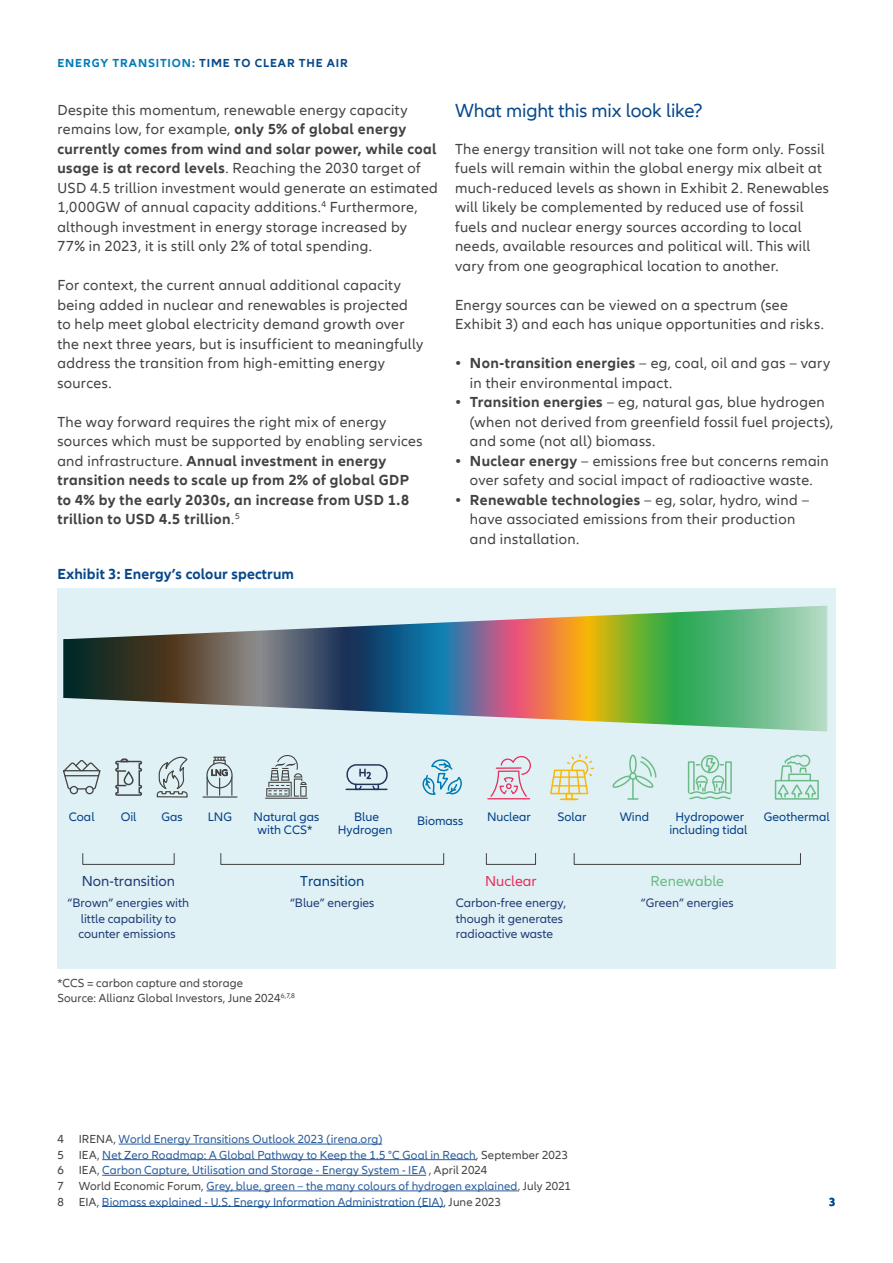
<style>
.page{position:relative;width:893px;height:1263px;background:#fff}
.page>*{position:absolute;margin:0;border:0;box-sizing:border-box;transform-origin:0 0}
.t1{font:19.5px "Allianz Neo";letter-spacing:-.01em;color:#06488a}
.t2{font:15px/19.5px "Allianz Neo";letter-spacing:.025em;color:#424241}
.t3{font:700 15px/19.5px "Allianz Neo";letter-spacing:.025em;color:#424241}
.t4{font:700 15px "Allianz Neo";letter-spacing:.01em;color:#06488a}
.t5{font:15px "Allianz Neo";color:#203c76}
.t6{font:15px "Allianz Neo";color:#033f85}
.t7{font:15px "Allianz Neo";color:#6bbb87}
.t8{font:15px "Allianz Neo";color:#e7305c}
.t9{font:12.75px/15.3px "Allianz Neo";color:#203c76;text-align:center}
.t10{font:12.75px/13.5px "Allianz Neo";color:#033f85;text-align:center}
.t11{font:12px/15.6px "Allianz Neo";letter-spacing:.01em;color:#275b9b}
.t12{font:12px/15.6px "Allianz Neo";letter-spacing:.01em;color:#424241}
.t13{font:700 12px "Allianz Neo";letter-spacing:.075em;color:#007bb5}
.t14{font:700 12px "Allianz Neo";color:#06488a}
.s1{color:#06488a}
.s2{font-weight:700}
.s3{font-weight:400}
.s4{color:#424241}
</style>
<div class="page">
<div style="left:57px;top:588px;width:779px;height:380px;background:#e0f1f5"></div>
<svg style="left:64px;top:606px;width:763px;height:125px"></svg>
<div style="left:775px;top:780px;width:44px;height:20px;border:1px solid #6bbb87"></div>
<svg style="left:776px;top:754px;width:41px;height:45px"></svg>
<svg style="left:687px;top:757px;width:45px;height:43px"></svg>
<div style="left:701px;top:755px;width:18px;height:18px;border:1px solid #6bbb87;border-radius:50%"></div>
<svg style="left:422px;top:759px;width:40px;height:36px"></svg>
<div style="left:346px;top:764px;width:42px;height:21px;border:1px solid #21345c;border-radius:9px"></div>
<hr style="left:346px;top:789px;width:41px;height:1px;background:#21345c">
<svg style="left:354px;top:769px;width:26px;height:22px"></svg>
<svg style="left:115px;top:758px;width:28px;height:38px"></svg>
<div style="left:70px;top:786px;width:8px;height:8px;border:1px solid #424241;border-radius:50%"></div>
<div style="left:85px;top:786px;width:9px;height:8px;border:1px solid #424241;border-radius:50%"></div>
<svg style="left:63px;top:760px;width:38px;height:30px"></svg>
<hr style="left:632px;top:779px;width:2px;height:20px;background:#6bbb87">
<div style="left:629px;top:754px;width:8px;height:20px;border:1px solid #6bbb87;border-radius:50%"></div>
<svg style="left:612px;top:755px;width:45px;height:35px"></svg>
<svg style="left:628px;top:798px;width:10px;height:2px"></svg>
<svg style="left:550px;top:755px;width:43px;height:45px"></svg>
<svg style="left:156px;top:698px;width:33px;height:167px"></svg>
<div style="left:206px;top:762px;width:27px;height:26px;border:1px solid #424241;border-radius:50%"></div>
<div style="left:213px;top:760px;width:13px;height:5px;border:1px solid #424241"></div>
<svg style="left:207px;top:769px;width:25px;height:26px"></svg>
<svg style="left:214px;top:757px;width:11px;height:3px"></svg>
<hr style="left:203px;top:796px;width:34px;height:2px;background:#424241">
<svg style="left:265px;top:755px;width:43px;height:44px"></svg>
<svg style="left:490px;top:756px;width:41px;height:41px"></svg>
<hr style="left:488px;top:798px;width:42px;height:1px;background:#e7305c">
<hr style="left:119px;top:1144px;width:263px;height:1px;background:#275b9b">
<hr style="left:102px;top:1159px;width:374px;height:1px;background:#275b9b">
<hr style="left:102px;top:1175px;width:324px;height:1px;background:#275b9b">
<hr style="left:206px;top:1190px;width:312px;height:1px;background:#275b9b">
<hr style="left:102px;top:1206px;width:341px;height:1px;background:#275b9b">
<p class="t13" style="left:57px;top:56px;width:292px">ENERGY TRANSITION: <span class="s1">TIME TO CLEAR THE AIR</span></p>
<p class="t2" style="left:57px;top:100px;width:382px">Despite this momentum, renewable energy capacity remains low, for example, <span class="s2">only 5% of global energy currently comes from wind and solar power, while coal usage is at record levels</span>. Reaching the 2030 target of USD 4.5 trillion investment would generate an estimated 1,000GW of annual capacity additions.<sup>4</sup> Furthermore, although investment in energy storage increased by 77% in 2023, it is still only 2% of total spending.</p>
<p class="t2" style="left:57px;top:276px;width:367px">For context, the current annual additional capacity being added in nuclear and renewables is projected to help meet global electricity demand growth over the next three years, but is insufficient to meaningfully address the transition from high-emitting energy sources.</p>
<p class="t3" style="left:57px;top:412px;width:367px"><span class="s3">The way forward requires the right mix of energy sources which must be supported by enabling services and infrastructure.</span> Annual investment in energy transition needs to scale up from 2% of global GDP to 4% by the early 2030s, an increase from USD 1.8 trillion to USD 4.5 trillion<span class="s3">.</span><sup>5</sup></p>
<p class="t4" style="left:57px;top:565px;width:238px">Exhibit 3: Energy’s colour spectrum</p>
<h1 class="t1" style="left:455px;top:99px;width:249px">What might this mix look like?</h1>
<p class="t2" style="left:455px;top:139px;width:376px">The energy transition will not take one form only. Fossil fuels will remain within the global energy mix albeit at much-reduced levels as shown in Exhibit 2. Renewables will likely be complemented by reduced use of fossil fuels and nuclear energy sources according to local needs, available resources and political will. This will vary from one geographical location to another.</p>
<p class="t2" style="left:455px;top:295px;width:370px">Energy sources can be viewed on a spectrum (see<br>Exhibit 3) and each has unique opportunities and risks.</p>
<p class="t2" style="left:470px;top:354px;width:362px;text-indent:-15px"><span class="s2">• Non-transition energies</span> – eg, coal, oil and gas – vary in their environmental impact.</p>
<p class="t2" style="left:470px;top:393px;width:365px;text-indent:-15px"><span class="s2">• Transition energies</span> – eg, natural gas, blue hydrogen (when not derived from greenfield fossil fuel projects), and some (not all) biomass.</p>
<p class="t2" style="left:455px;top:451px;width:375px;text-align:center"><span class="s2">• Nuclear energy</span> – emissions free but concerns remain over safety and social impact of radioactive waste.</p>
<p class="t2" style="left:470px;top:490px;width:341px;text-indent:-15px"><span class="s2">• Renewable technologies</span> – eg, solar, hydro, wind – have associated emissions from their production and installation.</p>
<p class="t10" style="left:69px;top:810px;width:27px">Coal</p>
<p class="t10" style="left:121px;top:810px;width:17px">Oil</p>
<p class="t10" style="left:162px;top:810px;width:23px">Gas</p>
<p class="t10" style="left:208px;top:810px;width:26px">LNG</p>
<p class="t10" style="left:254px;top:810px;width:67px">Natural gas</p>
<p class="t10" style="left:558px;top:810px;width:31px">Solar</p>
<p class="t10" style="left:620px;top:810px;width:31px">Wind</p>
<p class="t10" style="left:258px;top:824px;width:56px">with CCS*</p>
<p class="t10" style="left:338px;top:810px;width:56px">Blue<br>Hydrogen</p>
<p class="t10" style="left:487px;top:810px;width:45px">Nuclear</p>
<p class="t10" style="left:417px;top:814px;width:48px">Biomass</p>
<p class="t10" style="left:675px;top:810px;width:70px">Hydropower</p>
<p class="t10" style="left:764px;top:810px;width:67px">Geothermal</p>
<p class="t10" style="left:669px;top:824px;width:80px">including tidal</p>
<p class="t5" style="left:82px;top:872px;width:95px">Non-transition</p>
<p class="t9" style="left:68px;top:896px;width:123px">“Brown” energies with little capability to counter emissions</p>
<p class="t6" style="left:300px;top:872px;width:66px">Transition</p>
<p class="t9" style="left:290px;top:896px;width:86px">“Blue” energies</p>
<p class="t12" style="left:57px;top:975px;width:239px">*CCS = carbon capture and storage<br>Source: Allianz Global Investors, June 2024<sup>6,7,8</sup></p>
<p class="t8" style="left:485px;top:872px;width:53px">Nuclear</p>
<p class="t9" style="left:456px;top:896px;width:112px;text-align:left">Carbon-free energy, though it generates radioactive waste</p>
<p class="t11" style="left:57px;top:1132px;width:515px"><span class="s4">4 IRENA,</span> World Energy Transitions Outlook 2023 (irena.org)<br><span class="s4">5 IEA,</span> Net Zero Roadmap: A Global Pathway to Keep the 1.5 °C Goal in Reach<span class="s4">, September 2023<br>6 IEA,</span> Carbon Capture, Utilisation and Storage - Energy System - IEA <span class="s4">, April 2024<br>7 World Economic Forum,</span> Grey, blue, green – the many colours of hydrogen explained<span class="s4">, July 2021<br>8 EIA,</span> Biomass explained - U.S. Energy Information Administration (EIA)<span class="s4">, June 2023</span></p>
<p class="t7" style="left:651px;top:872px;width:75px">Renewable</p>
<p class="t9" style="left:641px;top:896px;width:94px">“Green” energies</p>
<p class="t14" style="left:829px;top:1194px;width:8px">3</p>
</div>
